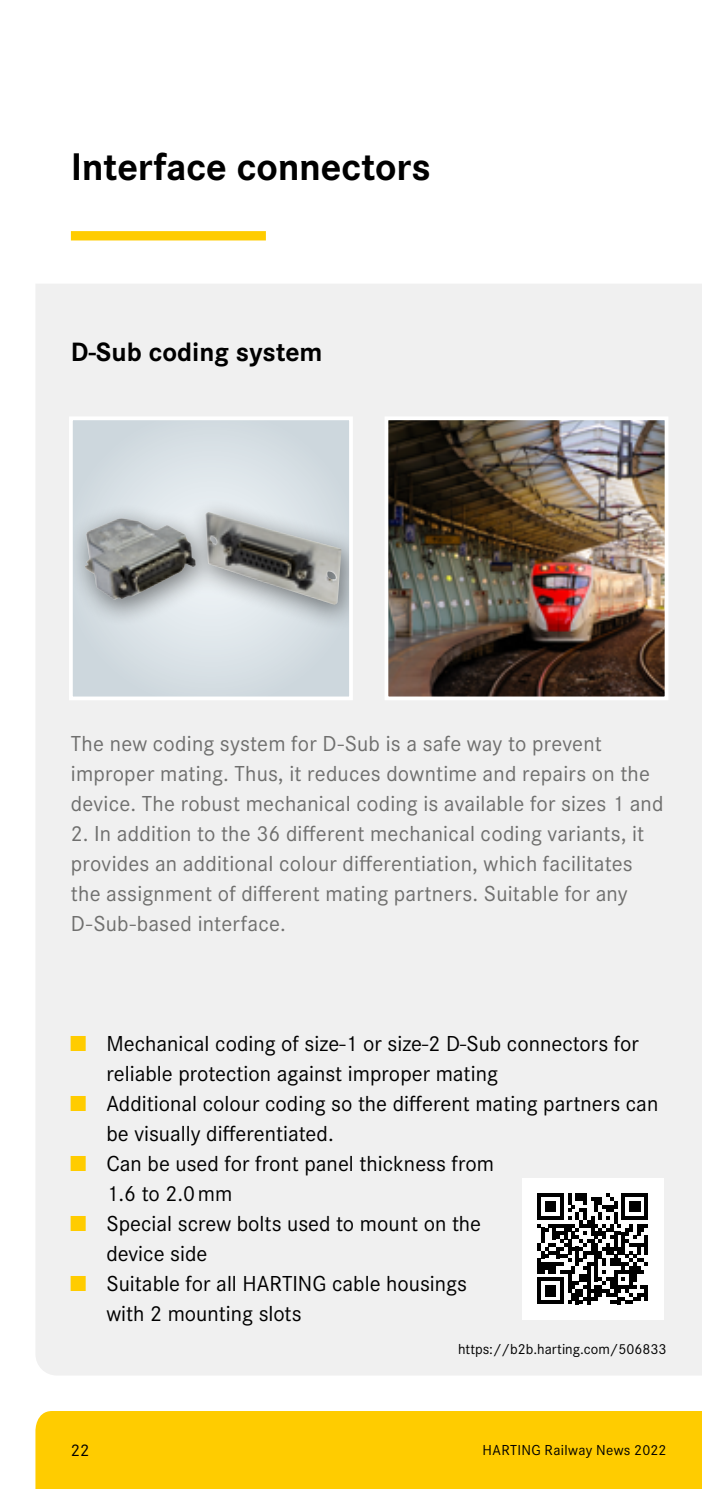
<style>
.page{position:relative;width:702px;height:1489px;background:#fff}
.page>*{position:absolute;margin:0;border:0;box-sizing:border-box;transform-origin:0 0}
.Headline{font:700 40px "Corporate S Pro";letter-spacing:-.005em;color:#000}
.Subline{font:700 27.5px "Corporate S Pro";color:#000}
.CD_HARTING_-_Intro{font:22.5px/30px "Corporate S Pro";letter-spacing:.01em;color:#6f6f6e}
.t1{font:22.5px/30px "Corporate S Pro";color:#000}
.t2{font:17.5px "Corporate S Pro";color:#000}
.t3{font:15px "Corporate S Pro";letter-spacing:.005em;color:#000}
.s1{color:#fc0}
</style>
<div class="page">
<div style="left:35px;top:1411px;width:667px;height:77px;background:#fc0"></div>
<div style="left:36px;top:284px;width:666px;height:1091px;background:#f0f0f0"></div>
<svg style="left:521px;top:1177px;width:142px;height:142px"></svg>
<hr style="left:644px;top:1285px;width:4px;height:15px;background:#000">
<div style="left:71px;top:418px;width:280px;height:280px;background:#d4dde2"></div>
<div style="left:71px;top:496px;width:280px;height:135px;background:#000;opacity:.5"></div>
<img style="left:85px;top:512px;width:256px;height:92px">
<div style="left:69px;top:416px;width:284px;height:284px;border:4px solid #fff"></div>
<img style="left:389px;top:421px;width:274px;height:274px">
<div style="left:384px;top:416px;width:284px;height:284px;border:4px solid #fff"></div>
<div style="left:71px;top:231px;width:195px;height:9px;background:#fc0"></div>
<p class="Headline" style="left:71px;top:136px;width:361px">Interface connectors</p>
<p class="Subline" style="left:71px;top:330px;width:253px">D-Sub coding system</p>
<p class="CD_HARTING_-_Intro" style="left:71px;top:726px;width:594px">The new coding system for D-Sub is a safe way to prevent improper mating. Thus, it reduces downtime and repairs on the device. The robust mechanical coding is available for sizes 1 and</p>
<p class="CD_HARTING_-_Intro" style="left:71px;top:816px;width:575px">2. In addition to the 36 different mechanical coding variants, it provides an additional colour differentiation, which facilitates the assignment of different mating partners. Suitable for any D-Sub-based interface.</p>
<p class="t1" style="left:106px;top:1026px;width:534px;text-indent:-35px"><span class="s1">■</span> Mechanical coding of size-1 or size-2 D-Sub connectors for reliable protection against improper mating</p>
<p class="t1" style="left:106px;top:1086px;width:553px;text-indent:-35px"><span class="s1">■</span> Additional colour coding so the different mating partners can be visually differentiated.</p>
<p class="t1" style="left:106px;top:1146px;width:389px;text-indent:-35px"><span class="s1">■</span> Can be used for front panel thickness from<br>1.6 to 2.0 mm</p>
<p class="t1" style="left:106px;top:1206px;width:376px;text-indent:-35px"><span class="s1">■</span> Special screw bolts used to mount on the device side</p>
<p class="t1" style="left:106px;top:1266px;width:362px;text-indent:-35px"><span class="s1">■</span> Suitable for all HARTING cable housings with 2 mounting slots</p>
<p class="t2" style="left:71px;top:1437px;width:20px">22</p>
<p class="t3" style="left:458px;top:1337px;width:210px">https://b2b.harting.com/506833</p>
<p class="t3" style="left:482px;top:1438px;width:185px">HARTING Railway News 2022</p>
</div>
